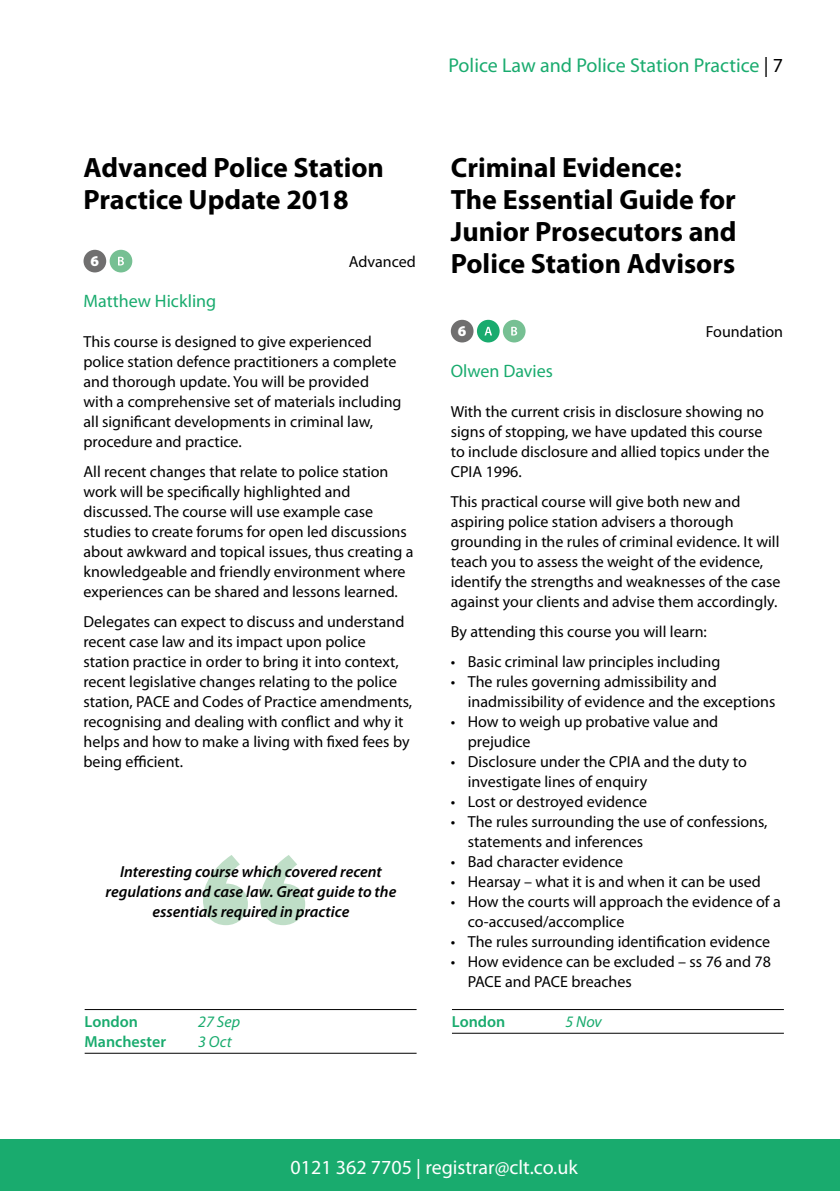
<style>
.page{position:relative;width:840px;height:1191px;background:#fff}
.page>*{position:absolute;margin:0;border:0;box-sizing:border-box;transform-origin:0 0}
.t1{font:700 28px/32px "Myriad Pro";color:#000}
.t2{font:20px "Myriad Pro";color:#19ab6e}
.t3{font:20px "Myriad Pro";color:#fff}
.t4{font:18px "Myriad Pro";color:#19ab6e}
.t5{font:16px/20px "Myriad Pro";color:#000}
.t6{font:italic 600 16px/20px "Myriad Pro";color:#000;text-align:center}
.t7{font:600 16px "Myriad Pro";color:#19ab6e}
.t8{font:italic 16px "Myriad Pro";color:#19ab6e}
.t9{font:900 15px "Myriad Pro";color:#fff}
.s1{color:#000}
</style>
<div class="page">
<div style="left:0;top:1140px;width:839px;height:51px;background:#19ab6e"></div>
<hr style="left:85px;top:1009px;width:331px;height:1px;background:#000">
<hr style="left:85px;top:1052px;width:331px;height:1px;background:#000">
<div style="left:83px;top:250px;width:23px;height:22px;background:#706f6f;border-radius:50%"></div>
<div style="left:110px;top:250px;width:22px;height:22px;background:#76c093;border-radius:50%"></div>
<svg style="left:118px;top:257px;width:6px;height:8px"></svg>
<svg style="left:203px;top:855px;width:102px;height:70px"></svg>
<hr style="left:451px;top:1009px;width:332px;height:1px;background:#000">
<hr style="left:451px;top:1032px;width:332px;height:1px;background:#000">
<div style="left:450px;top:320px;width:23px;height:22px;background:#706f6f;border-radius:50%"></div>
<div style="left:476px;top:320px;width:23px;height:22px;background:#19ab6e;border-radius:50%"></div>
<svg style="left:484px;top:327px;width:8px;height:8px"></svg>
<div style="left:502px;top:320px;width:23px;height:22px;background:#76c093;border-radius:50%"></div>
<svg style="left:511px;top:327px;width:6px;height:8px"></svg>
<h1 class="t1" style="left:83px;top:150px;width:302px">Advanced Police Station<br>Practice Update 2018</h1>
<p class="t9" style="left:91px;top:252px;width:10px">6</p>
<p class="t5" style="left:348px;top:251px;width:68px">Advanced</p>
<p class="t4" style="left:83px;top:290px;width:134px">Matthew Hickling</p>
<p class="t5" style="left:83px;top:331px;width:319px">This course is designed to give experienced police station defence practitioners a complete and thorough update. You will be provided with a comprehensive set of materials including all significant developments in criminal law, procedure and practice.</p>
<p class="t5" style="left:83px;top:461px;width:331px">All recent changes that relate to police station work will be specifically highlighted and discussed. The course will use example case studies to create forums for open led discussions about awkward and topical issues, thus creating a knowledgeable and friendly environment where experiences can be shared and lessons learned.</p>
<p class="t5" style="left:83px;top:611px;width:330px">Delegates can expect to discuss and understand recent case law and its impact upon police station practice in order to bring it into context, recent legislative changes relating to the police station, PACE and Codes of Practice amendments, recognising and dealing with conflict and why it helps and how to make a living with fixed fees by being efficient.</p>
<p class="t6" style="left:105px;top:862px;width:292px">Interesting course which covered recent regulations and case law. Great guide to the essentials required in practice</p>
<p class="t7" style="left:85px;top:1011px;width:55px">London</p>
<p class="t8" style="left:198px;top:1011px;width:43px">27 Sep</p>
<p class="t7" style="left:85px;top:1031px;width:83px">Manchester</p>
<p class="t8" style="left:198px;top:1031px;width:35px">3 Oct</p>
<p class="t2" style="left:448px;top:53px;width:336px">Police Law and Police Station Practice <span class="s1">| 7</span></p>
<h1 class="t1" style="left:450px;top:150px;width:287px">Criminal Evidence:<br>The Essential Guide for<br>Junior Prosecutors and<br>Police Station Advisors</h1>
<p class="t9" style="left:457px;top:322px;width:10px">6</p>
<p class="t5" style="left:705px;top:321px;width:79px">Foundation</p>
<p class="t4" style="left:450px;top:360px;width:104px">Olwen Davies</p>
<p class="t5" style="left:450px;top:401px;width:320px">With the current crisis in disclosure showing no signs of stopping, we have updated this course to include disclosure and allied topics under the CPIA 1996.</p>
<p class="t5" style="left:450px;top:491px;width:331px">This practical course will give both new and aspiring police station advisers a thorough grounding in the rules of criminal evidence. It will teach you to assess the weight of the evidence, identify the strengths and weaknesses of the case against your clients and advise them accordingly.</p>
<p class="t5" style="left:450px;top:621px;width:257px">By attending this course you will learn:</p>
<p class="t5" style="left:450px;top:651px;width:271px">• Basic criminal law principles including</p>
<p class="t5" style="left:467px;top:671px;width:309px;text-indent:-17px">• The rules governing admissibility and inadmissibility of evidence and the exceptions</p>
<p class="t5" style="left:467px;top:711px;width:252px;text-indent:-17px">• How to weigh up probative value and prejudice</p>
<p class="t5" style="left:467px;top:751px;width:280px;text-indent:-17px">• Disclosure under the CPIA and the duty to investigate lines of enquiry</p>
<p class="t5" style="left:450px;top:791px;width:198px">• Lost or destroyed evidence</p>
<p class="t5" style="left:467px;top:811px;width:301px;text-indent:-17px">• The rules surrounding the use of confessions, statements and inferences</p>
<p class="t5" style="left:450px;top:851px;width:174px">• Bad character evidence</p>
<p class="t5" style="left:450px;top:871px;width:311px">• Hearsay – what it is and when it can be used</p>
<p class="t5" style="left:467px;top:891px;width:314px;text-indent:-17px">• How the courts will approach the evidence of a co-accused/accomplice</p>
<p class="t5" style="left:450px;top:931px;width:321px">• The rules surrounding identification evidence</p>
<p class="t5" style="left:467px;top:951px;width:304px;text-indent:-17px">• How evidence can be excluded – ss 76 and 78<br>PACE and PACE breaches</p>
<p class="t7" style="left:451px;top:1011px;width:55px">London</p>
<p class="t8" style="left:565px;top:1011px;width:38px">5 Nov</p>
<p class="t3" style="left:290px;top:1155px;width:288px">0121 362 7705 | registrar@clt.co.uk</p>
</div>
